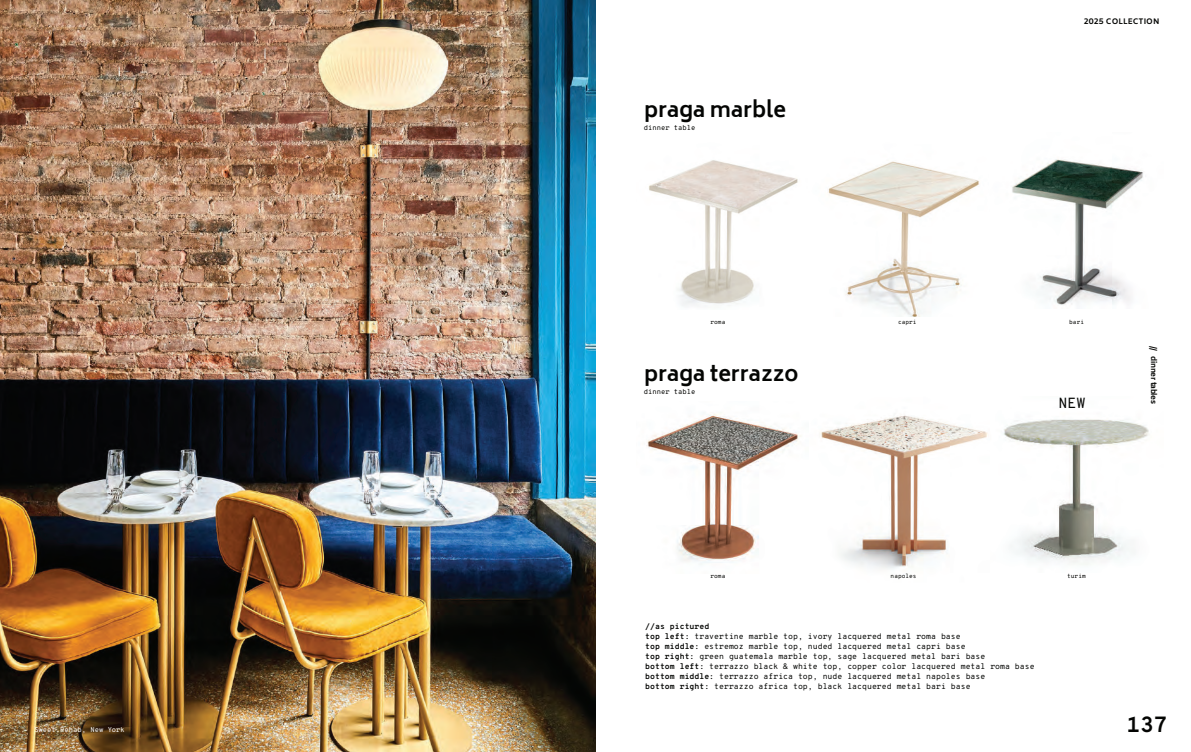
<style>
.page{position:relative;width:1191px;height:752px;background:#fff}
.page>*{position:absolute;margin:0;border:0;box-sizing:border-box;transform-origin:0 0}
.t1{font:700 22px "Overpass Mono";color:#040503}
.t2{font:700 21px "Biryani";color:#040503}
.t3{font:14.7px "Overpass Mono";color:#040503}
.t4{font:8px/10px "Overpass Mono";color:#040503}
.t5{font:700 8px "Amiko";color:#040503}
.t6{font:700 8px "Amiko";letter-spacing:-.05em;color:#040503}
.t7{font:7px "Overpass Mono";color:#040503}
.t8{font:7px "Overpass Mono";color:#fff}
.t9{font:6px "Overpass Mono";color:#040503}
.s1{font-weight:700}
</style>
<div class="page">
<img style="left:0;top:0;width:595px;height:751px">
<img style="left:820px;top:415px;width:130px;height:154px">
<img style="left:950px;top:419px;width:199px;height:146px">
<img style="left:649px;top:160px;width:149px;height:146px">
<img style="left:647px;top:414px;width:154px;height:150px">
<img style="left:828px;top:161px;width:151px;height:155px">
<img style="left:1012px;top:159px;width:131px;height:146px">
<p class="t8" style="left:34px;top:724px;width:92px">Sweet Rehab, New York</p>
<h2 class="t2" style="left:644px;top:97px;width:143px">praga marble</h2>
<p class="t7" style="left:644px;top:122px;width:53px">dinner table</p>
<p class="t9" style="left:710px;top:317px;width:16px">roma</p>
<p class="t9" style="left:898px;top:317px;width:20px">capri</p>
<h2 class="t2" style="left:644px;top:361px;width:156px">praga terrazzo</h2>
<p class="t7" style="left:644px;top:386px;width:53px">dinner table</p>
<p class="t5" style="left:1083px;top:17px;width:77px">2025 COLLECTION</p>
<p class="t9" style="left:1069px;top:317px;width:16px">bari</p>
<h3 class="t3" style="left:1058px;top:391px;width:29px">NEW</h3>
<p class="t6" style="left:1158px;top:346px;width:59px;rotate:90deg">// dinner tables</p>
<p class="t9" style="left:710px;top:571px;width:16px">roma</p>
<p class="t9" style="left:890px;top:571px;width:27px">napoles</p>
<p class="t9" style="left:1067px;top:571px;width:20px">turim</p>
<p class="t4" style="left:645px;top:621px;width:391px"><span class="s1">//as pictured<br>top left:</span> travertine marble top, ivory lacquered metal roma base<br><span class="s1">top middle:</span> estremoz marble top, nuded lacquered metal capri base<br><span class="s1">top right:</span> green guatemala marble top, sage lacquered metal bari base<br><span class="s1">bottom left:</span> terrazzo black &amp; white top, copper color lacquered metal roma base <span class="s1">bottom middle:</span> terrazzo africa top, nude lacquered metal napoles base<br><span class="s1">bottom right:</span> terrazzo africa top, black lacquered metal bari base</p>
<h1 class="t1" style="left:1126px;top:708px;width:42px">137</h1>
</div>
